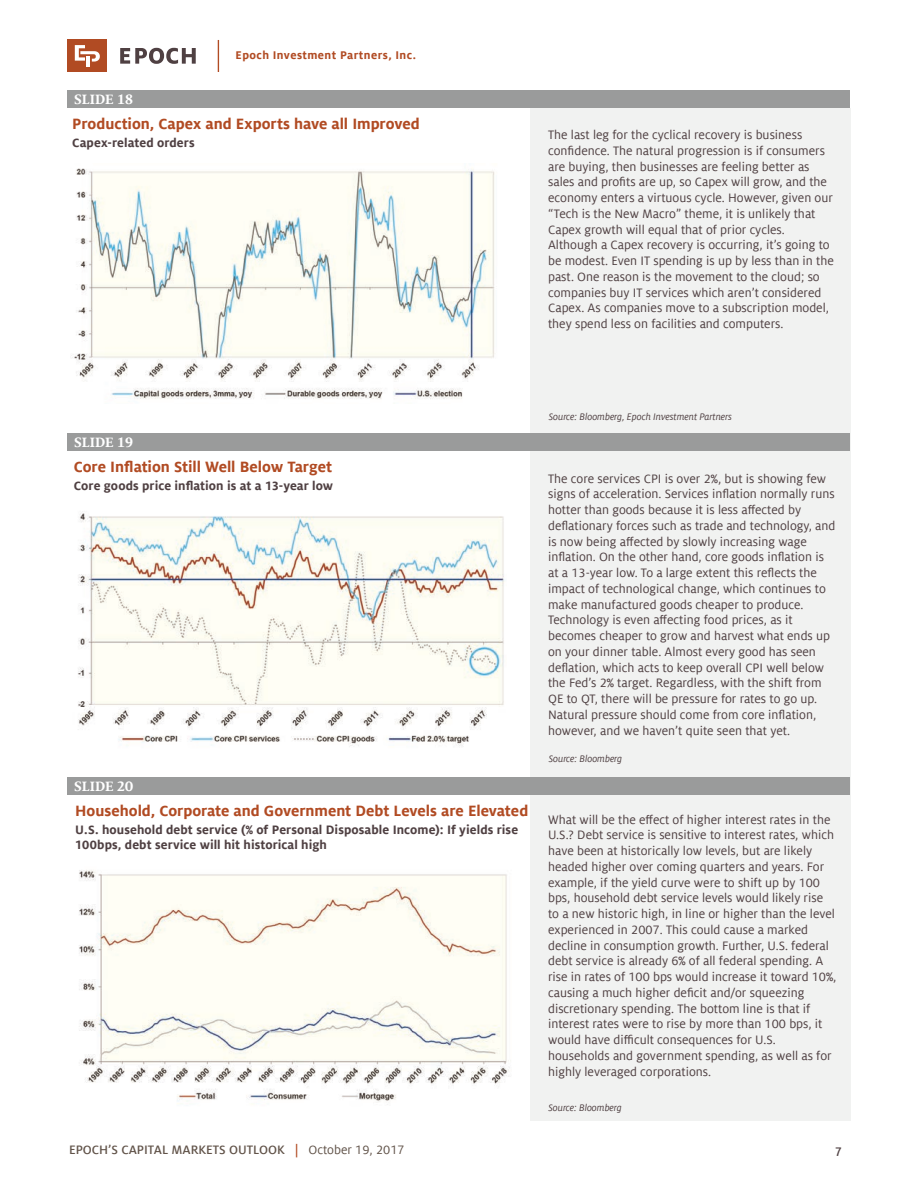
<style>
.page{position:relative;width:918px;height:1188px;background:#fff}
.page>*{position:absolute;margin:0;border:0;box-sizing:border-box;transform-origin:0 0}
.t1{font:700 16.5px "Milo Offc Pro";color:#b14b23}
.t2{font:700 15px "Milo Serif Offc Pro";color:#fff}
.t3{font:13.5px/15.8px "Milo Offc Pro";color:#4f4042}
.t4{font:700 13.5px/15px "Milo Offc Pro";letter-spacing:.005em;color:#4f4042}
.t5{font:500 13.5px "Milo Sc Offc Pro";color:#615349}
.t6{font:500 13.5px "Milo Sc Offc Pro";color:#4f4042}
.t7{font:700 12.3px "Milo Offc Pro";letter-spacing:.035em;color:#b14b23}
.t8{font:italic 10.5px "Milo Offc Pro";letter-spacing:-.005em;color:#4f4042}
.s1{color:#b14b23}
.s2{font-family:"Milo Offc Pro";font-weight:400}
</style>
<div class="page">
<div style="left:530px;top:108px;width:320px;height:1012px;background:#f1f2f1"></div>
<svg style="left:120px;top:48px;width:76px;height:16px"></svg>
<div style="left:67px;top:39px;width:40px;height:33px;background:#b14b23"></div>
<svg style="left:75px;top:45px;width:25px;height:17px"></svg>
<hr style="left:86px;top:56px;width:4px;height:11px;background:#fff">
<hr style="left:218px;top:40px;width:1px;height:32px;background:#b14b23">
<div style="left:68px;top:777px;width:782px;height:18px;background:#9a9b9b"></div>
<div style="left:68px;top:434px;width:782px;height:18px;background:#9a9b9b"></div>
<div style="left:68px;top:90px;width:782px;height:18px;background:#9a9b9b"></div>
<img style="left:72px;top:168px;width:423px;height:231px">
<img style="left:78px;top:513px;width:426px;height:234px">
<img style="left:79px;top:870px;width:431px;height:235px">
<p class="t2" style="left:74px;top:90px;width:60px">SLIDE 18</p>
<p class="t7" style="left:236px;top:48px;width:182px">Epoch Investment Partners, Inc.</p>
<p class="t1" style="left:72px;top:114px;width:349px">Production, Capex and Exports have all Improved</p>
<p class="t4" style="left:72px;top:135px;width:124px">Capex-related orders</p>
<p class="t3" style="left:548px;top:127px;width:287px">The last leg for the cyclical recovery is business confidence. The natural progression is if consumers are buying, then businesses are feeling better as sales and profits are up, so Capex will grow, and the economy enters a virtuous cycle. However, given our “Tech is the New Macro” theme, it is unlikely that Capex growth will equal that of prior cycles.<br>Although a Capex recovery is occurring, it’s going to be modest. Even IT spending is up by less than in the past. One reason is the movement to the cloud; so companies buy IT services which aren’t considered Capex. As companies move to a subscription model, they spend less on facilities and computers.</p>
<p class="t2" style="left:74px;top:434px;width:60px">SLIDE 19</p>
<p class="t1" style="left:74px;top:457px;width:260px">Core Inflation Still Well Below Target</p>
<p class="t4" style="left:74px;top:478px;width:261px">Core goods price inflation is at a 13-year low</p>
<p class="t2" style="left:74px;top:777px;width:60px">SLIDE 20</p>
<p class="t1" style="left:75px;top:801px;width:455px">Household, Corporate and Government Debt Levels are Elevated</p>
<p class="t4" style="left:75px;top:822px;width:444px">U.S. household debt service (% of Personal Disposable Income): If yields rise<br>100bps, debt service will hit historical high</p>
<p class="t8" style="left:549px;top:411px;width:185px">Source: Bloomberg, Epoch Investment Partners</p>
<p class="t3" style="left:548px;top:471px;width:289px">The core services CPI is over 2%, but is showing few signs of acceleration. Services inflation normally runs hotter than goods because it is less affected by deflationary forces such as trade and technology, and is now being affected by slowly increasing wage inflation. On the other hand, core goods inflation is at a 13-year low. To a large extent this reflects the impact of technological change, which continues to make manufactured goods cheaper to produce.<br>Technology is even affecting food prices, as it becomes cheaper to grow and harvest what ends up on your dinner table. Almost every good has seen deflation, which acts to keep overall CPI well below the Fed’s 2% target. Regardless, with the shift from QE to QT, there will be pressure for rates to go up.<br>Natural pressure should come from core inflation, however, and we haven’t quite seen that yet.</p>
<p class="t8" style="left:549px;top:753px;width:75px">Source: Bloomberg</p>
<p class="t3" style="left:548px;top:812px;width:290px">What will be the effect of higher interest rates in the U.S.? Debt service is sensitive to interest rates, which have been at historically low levels, but are likely headed higher over coming quarters and years. For example, if the yield curve were to shift up by 100 bps, household debt service levels would likely rise to a new historic high, in line or higher than the level experienced in 2007. This could cause a marked decline in consumption growth. Further, U.S. federal debt service is already 6% of all federal spending. A rise in rates of 100 bps would increase it toward 10%, causing a much higher deficit and/or squeezing discretionary spending. The bottom line is that if interest rates were to rise by more than 100 bps, it would have difficult consequences for U.S. households and government spending, as well as for highly leveraged corporations.</p>
<p class="t8" style="left:548px;top:1101px;width:75px">Source: Bloomberg</p>
<p class="t5" style="left:69px;top:1142px;width:337px">EPOCH’S CAPITAL MARKETS OUTLOOK <span class="s1">|</span> <span class="s2">October 19, 2017</span></p>
<p class="t6" style="left:835px;top:1142px;width:8px">7</p>
</div>
